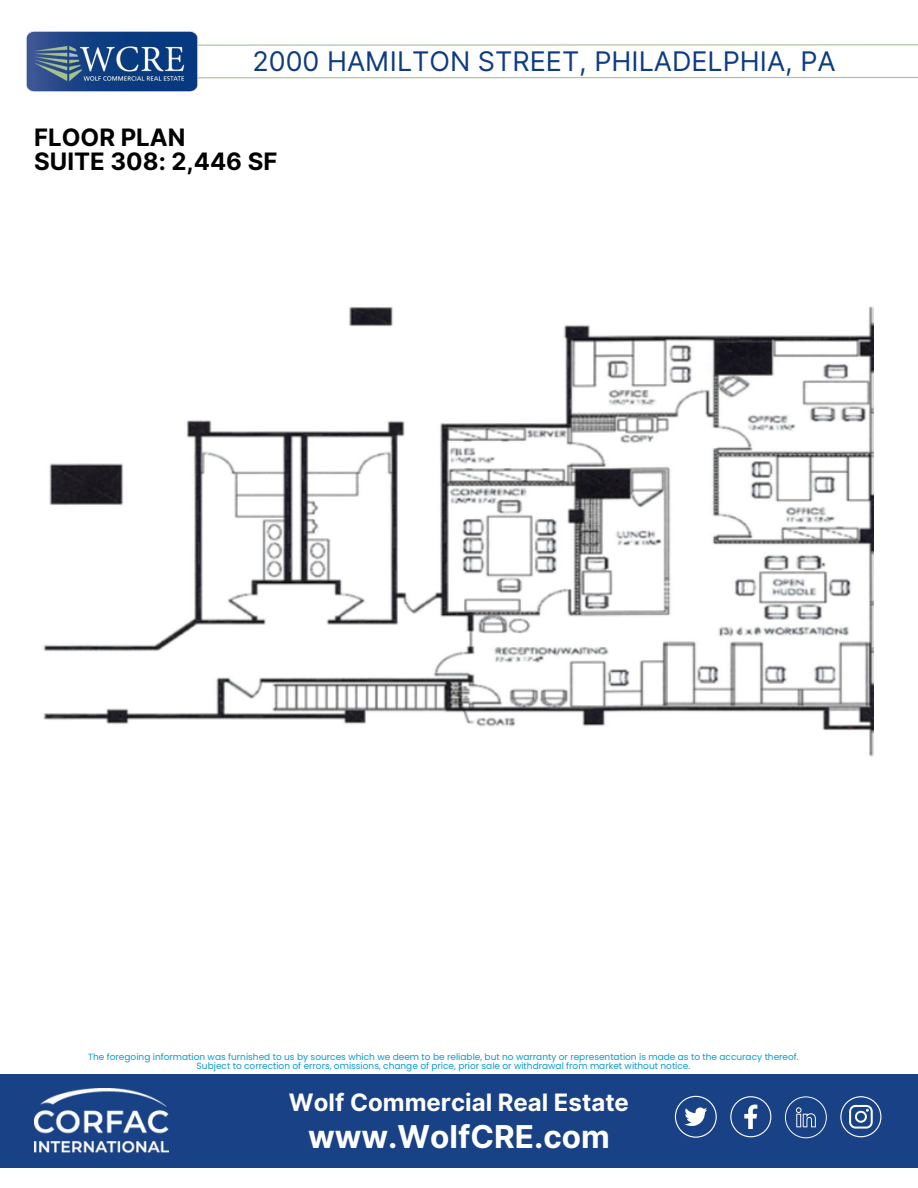
<style>
.page{position:relative;width:918px;height:1188px;background:#fff}
.page>*{position:absolute;margin:0;border:0;box-sizing:border-box;transform-origin:0 0}
.t1{font:700 31.5px "Inter";color:#fff}
.t2{font:27px "Inter";color:#0e3c81}
.t3{font:700 24px/23.7px "Inter";color:#000}
.t4{font:700 24px "Inter";color:#fff}
.t5{font:9px/9px "Poppins";color:#0b9ad1;text-align:center}
</style>
<div class="page">
<div style="left:0;top:1074px;width:918px;height:94px;background:#194185"></div>
<img style="left:34px;top:1088px;width:134px;height:64px">
<svg style="left:675px;top:1096px;width:42px;height:41px"></svg>
<svg style="left:785px;top:1096px;width:42px;height:42px"></svg>
<svg style="left:840px;top:1096px;width:41px;height:41px"></svg>
<svg style="left:730px;top:1096px;width:41px;height:41px"></svg>
<svg style="left:198px;top:44px;width:720px;height:2px"></svg>
<svg style="left:198px;top:76px;width:720px;height:3px"></svg>
<img style="left:27px;top:31px;width:171px;height:61px">
<img style="left:43px;top:306px;width:831px;height:451px">
<p class="t2" style="left:253px;top:45px;width:585px">2000 HAMILTON STREET, PHILADELPHIA, PA</p>
<p class="t3" style="left:34px;top:125px;width:245px">FLOOR PLAN<br>SUITE 308: 2,446 SF</p>
<h3 class="t5" style="left:88px;top:1052px;width:712px">The foregoing information was furnished to us by sources which we deem to be reliable, but no warranty or representation is made as to the accuracy thereof.<br>Subject to correction of errors, omissions, change of price, prior sale or withdrawal from market without notice.</h3>
<p class="t4" style="left:289px;top:1088px;width:341px">Wolf Commercial Real Estate</p>
<p class="t1" style="left:308px;top:1117px;width:303px">www.WolfCRE.com</p>
</div>
